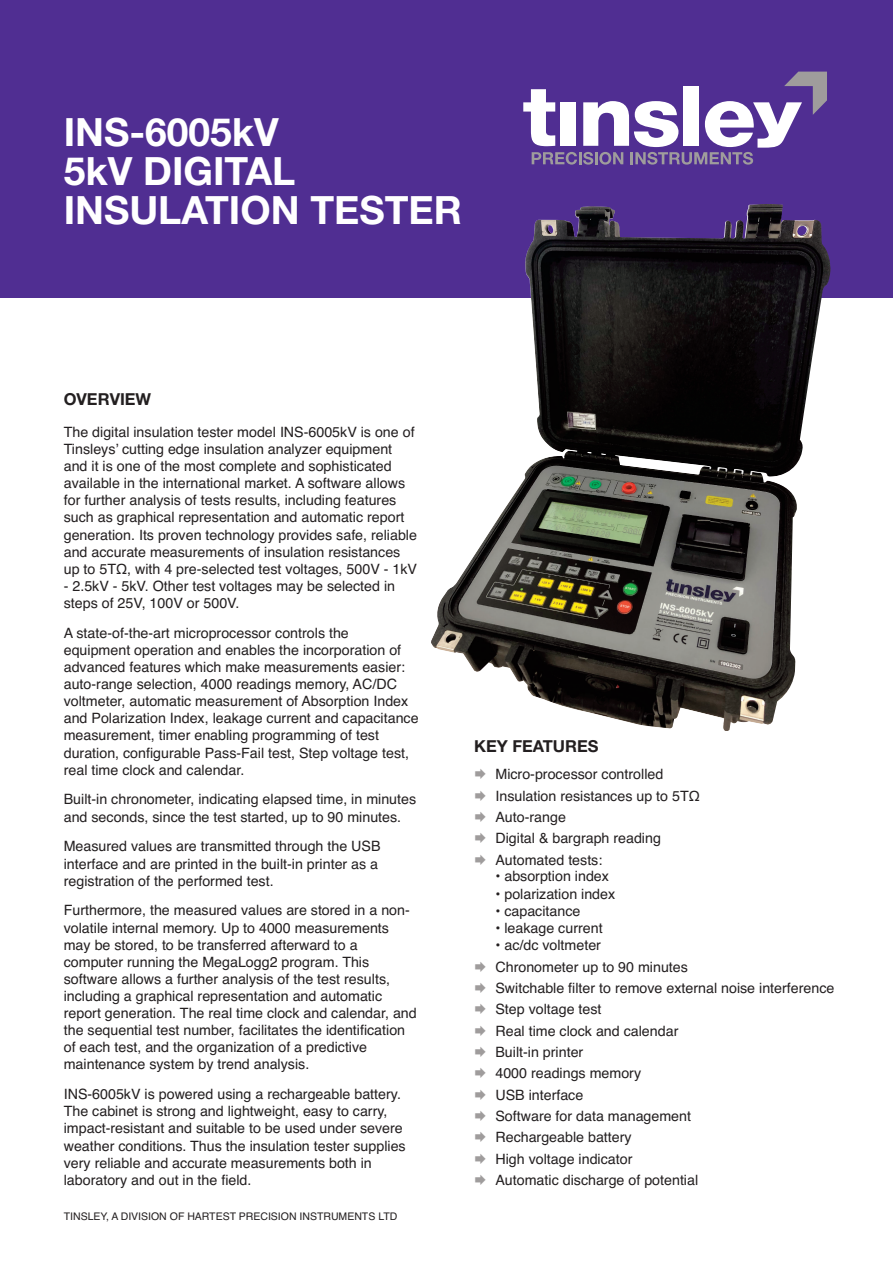
<style>
.page{position:relative;width:893px;height:1263px;background:#fff}
.page>*{position:absolute;margin:0;border:0;box-sizing:border-box;transform-origin:0 0}
.t1{font:700 39px/39px "Helvetica Neue";color:#fff}
.t2{font:700 16.5px "Helvetica Neue";color:#231f20}
.t3{font:14.25px/17.1px "Helvetica";color:#231f20}
.t4{font:10.5px "Helvetica";color:#231f20}
.s1{color:#9f9c9c}
</style>
<div class="page">
<div style="left:0;top:0;width:893px;height:298px;background:#502e92"></div>
<img style="left:431px;top:204px;width:400px;height:527px">
<svg style="left:523px;top:72px;width:304px;height:93px"></svg>
<h1 class="t1" style="left:64px;top:116px;width:400px">INS-6005kV<br>5kV DIGITAL<br>INSULATION TESTER</h1>
<p class="t2" style="left:64px;top:394px;width:89px">OVERVIEW</p>
<p class="t3" style="left:64px;top:425px;width:355px">The digital insulation tester model INS-6005kV is one of Tinsleys’ cutting edge insulation analyzer equipment and it is one of the most complete and sophisticated available in the international market. A software allows for further analysis of tests results, including features such as graphical representation and automatic report generation. Its proven technology provides safe, reliable and accurate measurements of insulation resistances up to 5TΩ, with 4 pre-selected test voltages, 500V - 1kV</p>
<p class="t3" style="left:64px;top:579px;width:333px">- 2.5kV - 5kV. Other test voltages may be selected in steps of 25V, 100V or 500V.</p>
<p class="t3" style="left:64px;top:626px;width:356px">A state-of-the-art microprocessor controls the equipment operation and enables the incorporation of advanced features which make measurements easier: auto-range selection, 4000 readings memory, AC/DC voltmeter, automatic measurement of Absorption Index and Polarization Index, leakage current and capacitance measurement, timer enabling programming of test duration, configurable Pass-Fail test, Step voltage test, real time clock and calendar.</p>
<p class="t3" style="left:64px;top:792px;width:354px">Built-in chronometer, indicating elapsed time, in minutes and seconds, since the test started, up to 90 minutes.</p>
<p class="t3" style="left:64px;top:839px;width:318px">Measured values are transmitted through the USB interface and are printed in the built-in printer as a registration of the performed test.</p>
<p class="t3" style="left:64px;top:903px;width:355px">Furthermore, the measured values are stored in a non&shy;volatile internal memory. Up to 4000 measurements may be stored, to be transferred afterward to a computer running the MegaLogg2 program. This software allows a further analysis of the test results, including a graphical representation and automatic report generation. The real time clock and calendar, and the sequential test number, facilitates the identification of each test, and the organization of a predictive maintenance system by trend analysis.</p>
<p class="t3" style="left:64px;top:1087px;width:343px">INS-6005kV is powered using a rechargeable battery.<br>The cabinet is strong and lightweight, easy to carry, impact-resistant and suitable to be used under severe weather conditions. Thus the insulation tester supplies very reliable and accurate measurements both in laboratory and out in the field.</p>
<p class="t4" style="left:64px;top:1212px;width:335px">TINSLEY, A DIVISION OF HARTEST PRECISION INSTRUMENTS LTD</p>
<p class="t2" style="left:474px;top:740px;width:126px">KEY FEATURES</p>
<p class="t3" style="left:474px;top:765px;width:227px;line-height:21.3px"><span class="s1">∆</span> Micro-processor controlled<br><span class="s1">∆</span> Insulation resistances up to 5TΩ <span class="s1">∆</span> Auto-range<br><span class="s1">∆</span> Digital &amp; bargraph reading<br><span class="s1">∆</span> Automated tests:</p>
<p class="t3" style="left:495px;top:869px;width:115px">• absorption index</p>
<p class="t3" style="left:495px;top:886px;width:121px">• polarization index</p>
<p class="t3" style="left:495px;top:903px;width:86px">• capacitance</p>
<p class="t3" style="left:495px;top:920px;width:109px">• leakage current</p>
<p class="t3" style="left:474px;top:935px;width:362px;line-height:21.5px;text-indent:21px">• ac/dc voltmeter<br><span class="s1">∆</span> Chronometer up to 90 minutes<br><span class="s1">∆</span> Switchable filter to remove external noise interference <span class="s1">∆</span> Step voltage test<br><span class="s1">∆</span> Real time clock and calendar<br><span class="s1">∆</span> Built-in printer<br><span class="s1">∆</span> 4000 readings memory<br><span class="s1">∆</span> USB interface<br><span class="s1">∆</span> Software for data management<br><span class="s1">∆</span> Rechargeable battery<br><span class="s1">∆</span> High voltage indicator<br><span class="s1">∆</span> Automatic discharge of potential</p>
</div>
